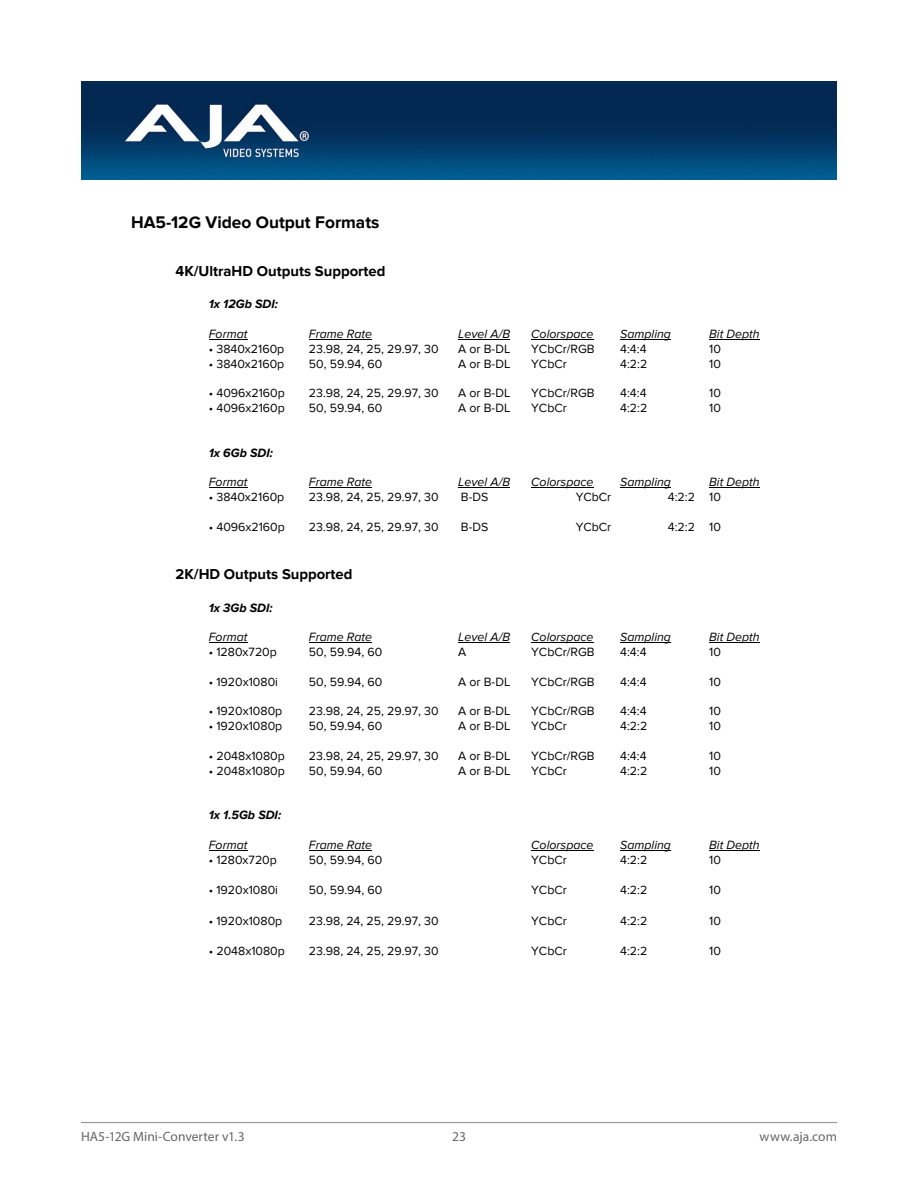
<style>
.page{position:relative;width:918px;height:1188px;background:#fff}
.page>*{position:absolute;margin:0;border:0;box-sizing:border-box;transform-origin:0 0}
.t1{font:700 17.25px "Proxima Nova";color:#000}
.t2{font:700 14.85px "Proxima Nova";color:#000}
.t3{font:13.5px "Myriad Pro";color:#666}
.t4{font:12.3px "Proxima Nova";color:#000}
.t5{font:italic 12.3px "Proxima Nova";color:#000}
.t6{font:italic 700 12.3px "Proxima Nova";color:#000}
</style>
<div class="page">
<hr style="left:81px;top:1122px;width:756px;height:1px;background:#999">
<hr style="left:209px;top:339px;width:39px;height:1px;background:#000">
<hr style="left:309px;top:339px;width:63px;height:1px;background:#000">
<hr style="left:458px;top:339px;width:52px;height:1px;background:#000">
<hr style="left:531px;top:339px;width:62px;height:1px;background:#000">
<hr style="left:620px;top:339px;width:51px;height:1px;background:#000">
<hr style="left:709px;top:339px;width:50px;height:1px;background:#000">
<hr style="left:209px;top:487px;width:39px;height:1px;background:#000">
<hr style="left:309px;top:487px;width:63px;height:1px;background:#000">
<hr style="left:458px;top:487px;width:52px;height:1px;background:#000">
<hr style="left:531px;top:487px;width:62px;height:1px;background:#000">
<hr style="left:620px;top:487px;width:51px;height:1px;background:#000">
<hr style="left:709px;top:487px;width:50px;height:1px;background:#000">
<hr style="left:209px;top:642px;width:39px;height:1px;background:#000">
<hr style="left:309px;top:642px;width:63px;height:1px;background:#000">
<hr style="left:458px;top:642px;width:52px;height:1px;background:#000">
<hr style="left:531px;top:642px;width:62px;height:1px;background:#000">
<hr style="left:620px;top:642px;width:51px;height:1px;background:#000">
<hr style="left:709px;top:642px;width:50px;height:1px;background:#000">
<hr style="left:209px;top:850px;width:39px;height:1px;background:#000">
<hr style="left:309px;top:850px;width:63px;height:1px;background:#000">
<hr style="left:531px;top:850px;width:62px;height:1px;background:#000">
<hr style="left:620px;top:850px;width:51px;height:1px;background:#000">
<hr style="left:709px;top:850px;width:50px;height:1px;background:#000">
<img style="left:81px;top:81px;width:756px;height:98px">
<p class="t1" style="left:131px;top:213px;width:250px">HA5-12G Video Output Formats</p>
<p class="t2" style="left:176px;top:262px;width:211px">4K/UltraHD Outputs Supported</p>
<p class="t6" style="left:209px;top:297px;width:71px">1x 12Gb SDI:</p>
<p class="t5" style="left:209px;top:327px;width:40px">Format</p>
<p class="t5" style="left:309px;top:327px;width:65px">Frame Rate</p>
<p class="t5" style="left:458px;top:327px;width:53px">Level A/B</p>
<p class="t5" style="left:531px;top:327px;width:64px">Colorspace</p>
<p class="t5" style="left:620px;top:327px;width:52px">Sampling</p>
<p class="t5" style="left:709px;top:327px;width:52px">Bit Depth</p>
<p class="t4" style="left:209px;top:342px;width:77px">• 3840x2160p</p>
<p class="t4" style="left:309px;top:342px;width:131px">23.98, 24, 25, 29.97, 30</p>
<p class="t4" style="left:458px;top:342px;width:54px">A or B-DL</p>
<p class="t4" style="left:531px;top:342px;width:65px">YCbCr/RGB</p>
<p class="t4" style="left:620px;top:342px;width:28px">4:4:4</p>
<p class="t4" style="left:709px;top:342px;width:13px">10</p>
<p class="t4" style="left:209px;top:356px;width:77px">• 3840x2160p</p>
<p class="t4" style="left:309px;top:356px;width:75px">50, 59.94, 60</p>
<p class="t4" style="left:458px;top:356px;width:54px">A or B-DL</p>
<p class="t4" style="left:531px;top:356px;width:37px">YCbCr</p>
<p class="t4" style="left:620px;top:356px;width:29px">4:2:2</p>
<p class="t4" style="left:709px;top:356px;width:13px">10</p>
<p class="t4" style="left:209px;top:386px;width:78px">• 4096x2160p</p>
<p class="t4" style="left:309px;top:386px;width:131px">23.98, 24, 25, 29.97, 30</p>
<p class="t4" style="left:458px;top:386px;width:54px">A or B-DL</p>
<p class="t4" style="left:531px;top:386px;width:65px">YCbCr/RGB</p>
<p class="t4" style="left:620px;top:386px;width:28px">4:4:4</p>
<p class="t4" style="left:709px;top:386px;width:13px">10</p>
<p class="t4" style="left:209px;top:401px;width:78px">• 4096x2160p</p>
<p class="t4" style="left:309px;top:401px;width:75px">50, 59.94, 60</p>
<p class="t4" style="left:458px;top:401px;width:54px">A or B-DL</p>
<p class="t4" style="left:531px;top:401px;width:37px">YCbCr</p>
<p class="t4" style="left:620px;top:401px;width:29px">4:2:2</p>
<p class="t4" style="left:709px;top:401px;width:13px">10</p>
<p class="t6" style="left:209px;top:446px;width:66px">1x 6Gb SDI:</p>
<p class="t5" style="left:209px;top:475px;width:40px">Format</p>
<p class="t5" style="left:309px;top:475px;width:65px">Frame Rate</p>
<p class="t5" style="left:458px;top:475px;width:53px">Level A/B</p>
<p class="t5" style="left:531px;top:475px;width:64px">Colorspace</p>
<p class="t5" style="left:620px;top:475px;width:52px">Sampling</p>
<p class="t5" style="left:709px;top:475px;width:52px">Bit Depth</p>
<p class="t4" style="left:209px;top:490px;width:77px">• 3840x2160p</p>
<p class="t4" style="left:309px;top:490px;width:131px">23.98, 24, 25, 29.97, 30</p>
<p class="t4" style="left:461px;top:490px;width:29px">B-DS</p>
<p class="t4" style="left:576px;top:490px;width:37px">YCbCr</p>
<p class="t4" style="left:668px;top:490px;width:55px">4:2:2 10</p>
<p class="t4" style="left:209px;top:520px;width:78px">• 4096x2160p</p>
<p class="t4" style="left:309px;top:520px;width:131px">23.98, 24, 25, 29.97, 30</p>
<p class="t4" style="left:461px;top:520px;width:29px">B-DS</p>
<p class="t4" style="left:576px;top:520px;width:37px">YCbCr</p>
<p class="t4" style="left:668px;top:520px;width:55px">4:2:2 10</p>
<p class="t2" style="left:176px;top:566px;width:179px">2K/HD Outputs Supported</p>
<p class="t6" style="left:209px;top:601px;width:65px">1x 3Gb SDI:</p>
<p class="t5" style="left:209px;top:630px;width:40px">Format</p>
<p class="t5" style="left:309px;top:630px;width:65px">Frame Rate</p>
<p class="t5" style="left:458px;top:630px;width:53px">Level A/B</p>
<p class="t5" style="left:531px;top:630px;width:64px">Colorspace</p>
<p class="t5" style="left:620px;top:630px;width:52px">Sampling</p>
<p class="t5" style="left:709px;top:630px;width:52px">Bit Depth</p>
<p class="t4" style="left:209px;top:645px;width:70px">• 1280x720p</p>
<p class="t4" style="left:309px;top:645px;width:75px">50, 59.94, 60</p>
<p class="t4" style="left:458px;top:645px;width:10px">A</p>
<p class="t4" style="left:531px;top:645px;width:65px">YCbCr/RGB</p>
<p class="t4" style="left:620px;top:645px;width:28px">4:4:4</p>
<p class="t4" style="left:709px;top:645px;width:13px">10</p>
<p class="t4" style="left:209px;top:675px;width:71px">• 1920x1080i</p>
<p class="t4" style="left:309px;top:675px;width:75px">50, 59.94, 60</p>
<p class="t4" style="left:458px;top:675px;width:54px">A or B-DL</p>
<p class="t4" style="left:531px;top:675px;width:65px">YCbCr/RGB</p>
<p class="t4" style="left:620px;top:675px;width:28px">4:4:4</p>
<p class="t4" style="left:709px;top:675px;width:13px">10</p>
<p class="t4" style="left:209px;top:704px;width:75px">• 1920x1080p</p>
<p class="t4" style="left:309px;top:704px;width:131px">23.98, 24, 25, 29.97, 30</p>
<p class="t4" style="left:458px;top:704px;width:54px">A or B-DL</p>
<p class="t4" style="left:531px;top:704px;width:65px">YCbCr/RGB</p>
<p class="t4" style="left:620px;top:704px;width:28px">4:4:4</p>
<p class="t4" style="left:709px;top:704px;width:13px">10</p>
<p class="t4" style="left:209px;top:719px;width:75px">• 1920x1080p</p>
<p class="t4" style="left:309px;top:719px;width:75px">50, 59.94, 60</p>
<p class="t4" style="left:458px;top:719px;width:54px">A or B-DL</p>
<p class="t4" style="left:531px;top:719px;width:37px">YCbCr</p>
<p class="t4" style="left:620px;top:719px;width:29px">4:2:2</p>
<p class="t4" style="left:709px;top:719px;width:13px">10</p>
<p class="t4" style="left:209px;top:749px;width:78px">• 2048x1080p</p>
<p class="t4" style="left:309px;top:749px;width:131px">23.98, 24, 25, 29.97, 30</p>
<p class="t4" style="left:458px;top:749px;width:54px">A or B-DL</p>
<p class="t4" style="left:531px;top:749px;width:65px">YCbCr/RGB</p>
<p class="t4" style="left:620px;top:749px;width:28px">4:4:4</p>
<p class="t4" style="left:709px;top:749px;width:13px">10</p>
<p class="t4" style="left:209px;top:764px;width:78px">• 2048x1080p</p>
<p class="t4" style="left:309px;top:764px;width:75px">50, 59.94, 60</p>
<p class="t4" style="left:458px;top:764px;width:54px">A or B-DL</p>
<p class="t4" style="left:531px;top:764px;width:37px">YCbCr</p>
<p class="t4" style="left:620px;top:764px;width:29px">4:2:2</p>
<p class="t4" style="left:709px;top:764px;width:13px">10</p>
<p class="t6" style="left:209px;top:808px;width:74px">1x 1.5Gb SDI:</p>
<p class="t5" style="left:209px;top:838px;width:40px">Format</p>
<p class="t5" style="left:309px;top:838px;width:65px">Frame Rate</p>
<p class="t5" style="left:531px;top:838px;width:64px">Colorspace</p>
<p class="t5" style="left:620px;top:838px;width:52px">Sampling</p>
<p class="t5" style="left:709px;top:838px;width:52px">Bit Depth</p>
<p class="t4" style="left:209px;top:853px;width:70px">• 1280x720p</p>
<p class="t4" style="left:309px;top:853px;width:75px">50, 59.94, 60</p>
<p class="t4" style="left:531px;top:853px;width:37px">YCbCr</p>
<p class="t4" style="left:620px;top:853px;width:29px">4:2:2</p>
<p class="t4" style="left:709px;top:853px;width:13px">10</p>
<p class="t4" style="left:209px;top:882px;width:71px">• 1920x1080i</p>
<p class="t4" style="left:309px;top:882px;width:75px">50, 59.94, 60</p>
<p class="t4" style="left:531px;top:882px;width:37px">YCbCr</p>
<p class="t4" style="left:620px;top:882px;width:29px">4:2:2</p>
<p class="t4" style="left:709px;top:882px;width:13px">10</p>
<p class="t4" style="left:209px;top:914px;width:75px">• 1920x1080p</p>
<p class="t4" style="left:309px;top:914px;width:131px">23.98, 24, 25, 29.97, 30</p>
<p class="t4" style="left:531px;top:914px;width:37px">YCbCr</p>
<p class="t4" style="left:620px;top:914px;width:29px">4:2:2</p>
<p class="t4" style="left:709px;top:914px;width:13px">10</p>
<p class="t4" style="left:209px;top:944px;width:78px">• 2048x1080p</p>
<p class="t4" style="left:309px;top:944px;width:131px">23.98, 24, 25, 29.97, 30</p>
<p class="t4" style="left:531px;top:944px;width:37px">YCbCr</p>
<p class="t4" style="left:620px;top:944px;width:29px">4:2:2</p>
<p class="t4" style="left:709px;top:944px;width:13px">10</p>
<p class="t3" style="left:81px;top:1128px;width:165px">HA5-12G Mini-Converter v1.3</p>
<p class="t3" style="left:452px;top:1128px;width:15px">23</p>
<p class="t3" style="left:760px;top:1128px;width:79px">www.aja.com</p>
</div>
